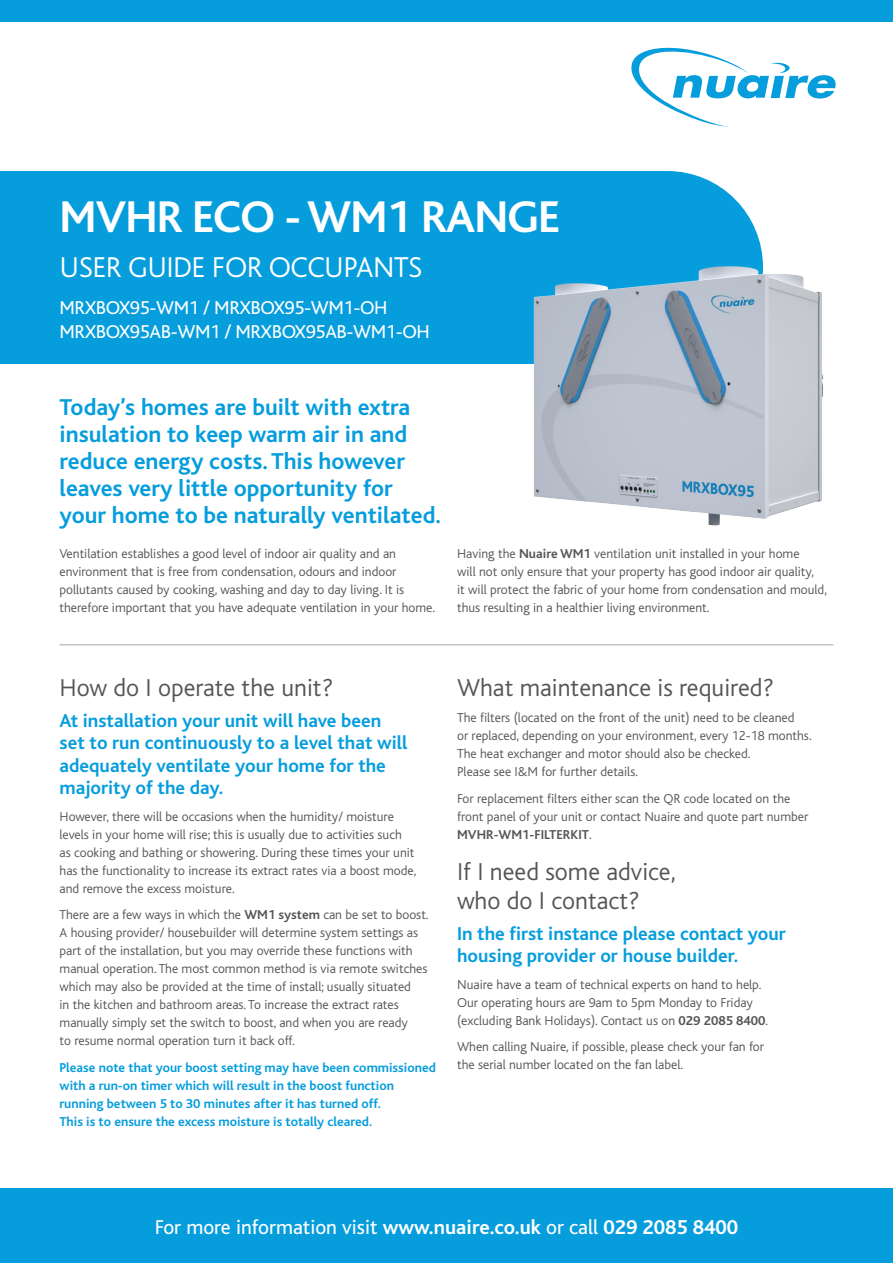
<style>
.page{position:relative;width:893px;height:1263px;background:#fff}
.page>*{position:absolute;margin:0;border:0;box-sizing:border-box;transform-origin:0 0}
.t1{font:700 46.5px "Bliss";letter-spacing:-.02em;color:#fff}
.t2{font:300 30px "Bliss";letter-spacing:-.02em;color:#fff}
.t3{font:300 25.5px/28.5px "Bliss";color:#545557}
.t4{font:700 24px/27px "Bliss";color:#069ddc}
.t5{font:21px "Bliss";color:#fff}
.t6{font:700 19.5px/22.5px "Bliss";color:#069ddc}
.t7{font:19.5px/24px "Bliss";letter-spacing:-.02em;color:#fff}
.t8{font:300 13.5px/18px "Bliss";color:#545557}
.t9{font:700 13.5px/18px "Bliss";color:#069ddc}
.s1{font-weight:700}
</style>
<div class="page">
<div style="left:0;top:171px;width:758px;height:193px;background:#069ddc"></div>
<div style="left:0;top:1188px;width:893px;height:75px;background:#069ddc"></div>
<div style="left:0;top:0;width:893px;height:21px;background:#069ddc"></div>
<svg style="left:631px;top:47px;width:205px;height:80px"></svg>
<hr style="left:60px;top:645px;width:773px;height:1px;background:#a7a8ac">
<img style="left:480px;top:235px;width:344px;height:291px">
<h1 class="t1" style="left:60px;top:193px;width:502px">MVHR ECO - WM1 RANGE</h1>
<h2 class="t2" style="left:60px;top:252px;width:365px">USER GUIDE FOR OCCUPANTS</h2>
<h3 class="t7" style="left:60px;top:296px;width:372px">MRXBOX95-WM1 / MRXBOX95-WM1-OH<br>MRXBOX95AB-WM1 / MRXBOX95AB-WM1-OH</h3>
<h3 class="t4" style="left:60px;top:394px;width:383px">Today’s homes are built with extra insulation to keep warm air in and reduce energy costs. This however leaves very little opportunity for your home to be naturally ventilated.</h3>
<p class="t8" style="left:60px;top:545px;width:377px">Ventilation establishes a good level of indoor air quality and an environment that is free from condensation, odours and indoor pollutants caused by cooking, washing and day to day living. It is therefore important that you have adequate ventilation in your home.</p>
<p class="t8" style="left:457px;top:545px;width:371px">Having the <span class="s1">Nuaire WM1</span> ventilation unit installed in your home<br>will not only ensure that your property has good indoor air quality,<br>it will protect the fabric of your home from condensation and mould, thus resulting in a healthier living environment.</p>
<h3 class="t3" style="left:60px;top:674px;width:275px">How do I operate the unit?</h3>
<h3 class="t6" style="left:60px;top:710px;width:349px">At installation your unit will have been set to run continuously to a level that will adequately ventilate your home for the majority of the day.</h3>
<p class="t8" style="left:60px;top:808px;width:358px">However, there will be occasions when the humidity/ moisture levels in your home will rise; this is usually due to activities such as cooking and bathing or showering. During these times your unit has the functionality to increase its extract rates via a boost mode, and remove the excess moisture.</p>
<p class="t8" style="left:60px;top:906px;width:371px">There are a few ways in which the <span class="s1">WM1 system</span> can be set to boost.<br>A housing provider/ housebuilder will determine system settings as part of the installation, but you may override these functions with manual operation. The most common method is via remote switches which may also be provided at the time of install; usually situated<br>in the kitchen and bathroom areas. To increase the extract rates manually simply set the switch to boost, and when you are ready<br>to resume normal operation turn it back off.</p>
<p class="t9" style="left:60px;top:1059px;width:378px">Please note that your boost setting may have been commissioned with a run-on timer which will result in the boost function running between 5 to 30 minutes after it has turned off.<br>This is to ensure the excess moisture is totally cleared.</p>
<h3 class="t3" style="left:457px;top:674px;width:318px">What maintenance is required?</h3>
<p class="t8" style="left:457px;top:709px;width:356px">The filters (located on the front of the unit) need to be cleaned<br>or replaced, depending on your environment, every 12-18 months.<br>The heat exchanger and motor should also be checked.<br>Please see I&amp;M for further details.</p>
<p class="t8" style="left:457px;top:790px;width:353px">For replacement filters either scan the QR code located on the front panel of your unit or contact Nuaire and quote part number<br><span class="s1">MVHR-WM1-FILTERKIT</span>.</p>
<h3 class="t3" style="left:457px;top:858px;width:220px">If I need some advice, who do I contact?</h3>
<h3 class="t6" style="left:457px;top:922px;width:330px">In the first instance please contact your housing provider or house builder.</h3>
<p class="t8" style="left:457px;top:975px;width:313px">Nuaire have a team of technical experts on hand to help.<br>Our operating hours are 9am to 5pm Monday to Friday (excluding Bank Holidays). Contact us on <span class="s1">029 2085 8400</span>.</p>
<p class="t8" style="left:457px;top:1038px;width:308px">When calling Nuaire, if possible, please check your fan for the serial number located on the fan label.</p>
<h3 class="t5" style="left:155px;top:1216px;width:585px">For more information visit <span class="s1">www.nuaire.co.uk</span> or call <span class="s1">029 2085 8400</span></h3>
</div>
